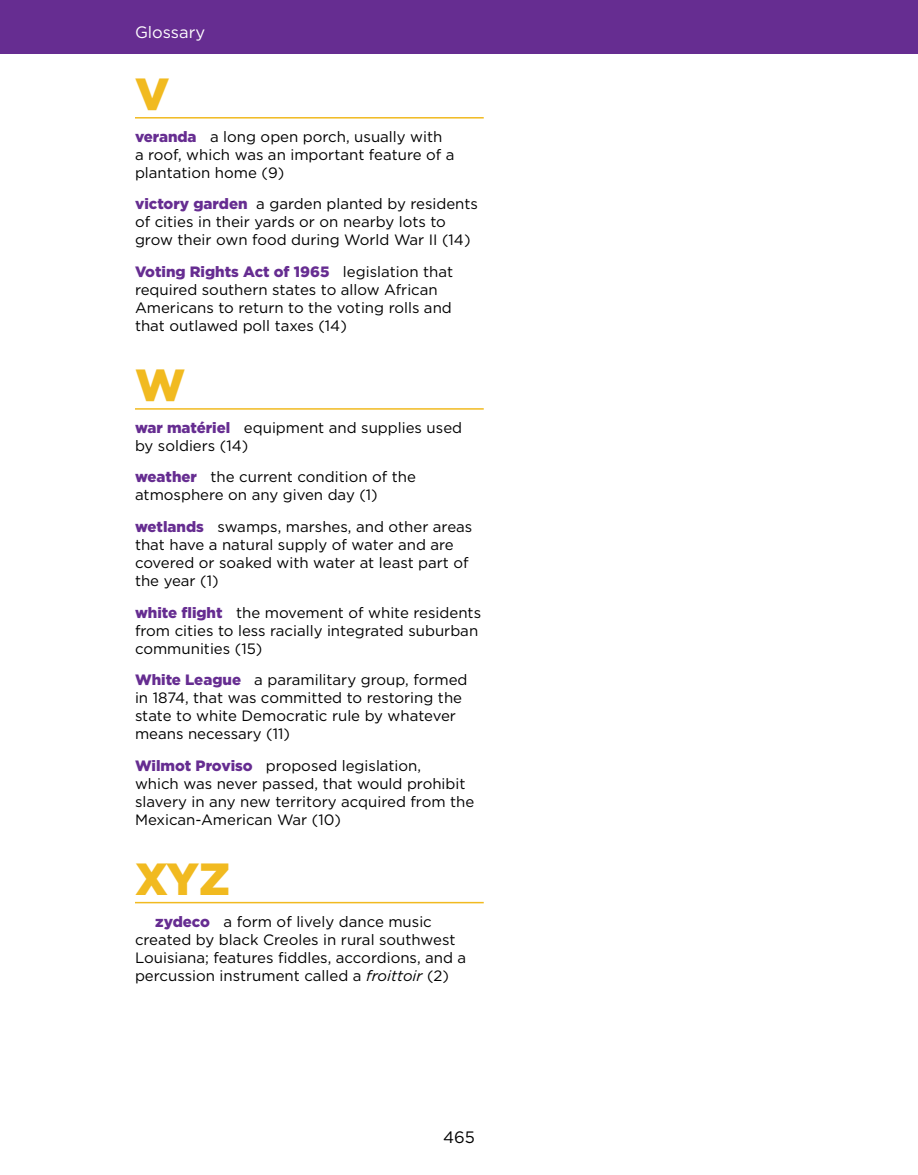
<style>
.page{position:relative;width:918px;height:1175px;background:#fff}
.page>*{position:absolute;margin:0;border:0;box-sizing:border-box;transform-origin:0 0}
.t1{font:900 45px "Gotham";color:#f1ba20}
.t2{font:16.5px "Gotham";color:#fff}
.t3{font:16.5px "Gotham";color:#000}
.t4{font:15px/18px "Gotham";color:#000}
.s1{font-weight:900;color:#662d91}
.s2{font-style:italic}
</style>
<div class="page">
<hr style="left:135px;top:117px;width:349px;height:1px;background:#f1ba20">
<hr style="left:135px;top:408px;width:349px;height:1px;background:#f1ba20">
<hr style="left:135px;top:901px;width:349px;height:2px;background:#f1ba20">
<svg style="left:135px;top:408px;width:58px;height:1px"></svg>
<div style="left:0;top:0;width:918px;height:54px;background:#662d91"></div>
<p class="t2" style="left:135px;top:22px;width:72px">Glossary</p>
<h1 class="t1" style="left:135px;top:63px;width:36px">V</h1>
<p class="t4" style="left:135px;top:127px;width:321px"><span class="s1">veranda</span> a long open porch, usually with a roof, which was an important feature of a plantation home (9)</p>
<p class="t4" style="left:135px;top:195px;width:345px"><span class="s1">victory garden</span> a garden planted by residents of cities in their yards or on nearby lots to grow their own food during World War II (14)</p>
<p class="t4" style="left:135px;top:262px;width:320px"><span class="s1">Voting Rights Act of 1965</span> legislation that required southern states to allow African Americans to return to the voting rolls and that outlawed poll taxes (14)</p>
<h1 class="t1" style="left:135px;top:354px;width:52px">W</h1>
<p class="t4" style="left:135px;top:418px;width:329px"><span class="s1">war matériel</span> equipment and supplies used by soldiers (14)</p>
<p class="t4" style="left:135px;top:468px;width:282px"><span class="s1">weather</span> the current condition of the atmosphere on any given day (1)</p>
<p class="t4" style="left:135px;top:517px;width:339px"><span class="s1">wetlands</span> swamps, marshes, and other areas that have a natural supply of water and are covered or soaked with water at least part of the year (1)</p>
<p class="t4" style="left:135px;top:603px;width:348px"><span class="s1">white flight</span> the movement of white residents from cities to less racially integrated suburban communities (15)</p>
<p class="t4" style="left:135px;top:670px;width:334px"><span class="s1">White League</span> a paramilitary group, formed in 1874, that was committed to restoring the state to white Democratic rule by whatever means necessary (11)</p>
<p class="t4" style="left:135px;top:756px;width:341px"><span class="s1">Wilmot Proviso</span> proposed legislation,<br>which was never passed, that would prohibit slavery in any new territory acquired from the Mexican-American War (10)</p>
<h1 class="t1" style="left:135px;top:848px;width:97px">XYZ</h1>
<p class="t4" style="left:135px;top:912px;width:333px;text-indent:20px"><span class="s1">zydeco</span> a form of lively dance music created by black Creoles in rural southwest Louisiana; features fiddles, accordions, and a percussion instrument called a <span class="s2">froittoir</span> (2)</p>
<p class="t3" style="left:443px;top:1126px;width:33px">465</p>
</div>
